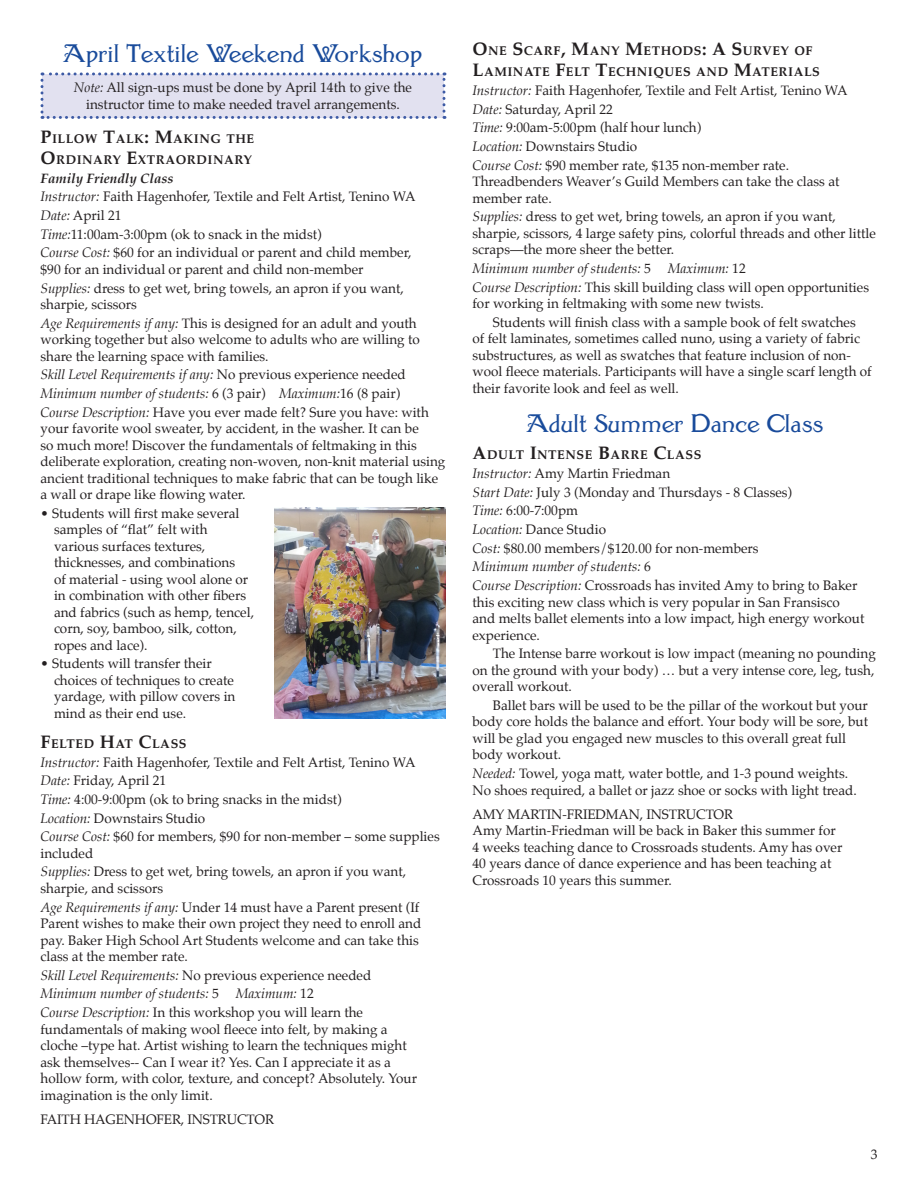
<style>
.page{position:relative;width:918px;height:1188px;background:#fff}
.page>*{position:absolute;margin:0;border:0;box-sizing:border-box;transform-origin:0 0}
.Subhead{font:27px "Giraldon";color:#194b9b}
.Body_no_indent{font:13.5px/16.5px "Palatino";color:#231f20}
.Body_with_indent{font:13.5px/16.5px "Palatino";color:#231f20}
.Bullets{font:13.5px/16.5px "Palatino";color:#231f20}
.Body_no_indent-2{font:italic 13.5px "Palatino";color:#231f20}
.Body_no_indent_no_it{font:13.5px/16.5px "Palatino";color:#231f20}
.instructor_name{font:13.5px "Palatino";letter-spacing:-.01em;color:#231f20}
.Subhead_3{font:italic 700 13.5px "Palatino";color:#231f20}
.Subhead_2{font:700 12.6px/21px "Palatino";letter-spacing:.045em;color:#231f20}
.Body_no_indent_no_it-2{font:700 12.6px/21px "Palatino";letter-spacing:.045em;color:#231f20}
.s1{font-style:italic}
.s2{font-size:18px}
.s3{font-style:normal}
</style>
<div class="page">
<svg style="left:40px;top:72px;width:406px;height:47px"></svg>
<img style="left:274px;top:507px;width:172px;height:211px">
<p class="Subhead" style="left:63px;top:40px;width:361px">April Textile Weekend Workshop</p>
<p class="Body_no_indent" style="left:74px;top:79px;width:340px;text-align:center"><span class="s1">Note:</span> All sign-ups must be done by April 14th to give the instructor time to make needed travel arrangements.</p>
<p class="Body_no_indent_no_it-2" style="left:40px;top:128px;width:215px"><span class="s2">P</span>ILLOW <span class="s2">T</span>ALK<span class="s2">: M</span>AKING THE<br><span class="s2">O</span>RDINARY <span class="s2">E</span>XTRAORDINARY</p>
<p class="Subhead_3" style="left:40px;top:167px;width:135px">Family Friendly Class</p>
<p class="Body_no_indent" style="left:40px;top:188px;width:377px"><span class="s1">Instructor:</span> Faith Hagenhofer, Textile and Felt Artist, Tenino WA</p>
<p class="Body_no_indent" style="left:40px;top:207px;width:83px"><span class="s1">Date:</span> April 21</p>
<p class="Body_no_indent" style="left:40px;top:226px;width:283px"><span class="s1">Time:</span>11:00am-3:00pm (ok to snack in the midst)</p>
<p class="Body_no_indent" style="left:40px;top:244px;width:372px"><span class="s1">Course Cost:</span> $60 for an individual or parent and child member, $90 for an individual or parent and child non-member</p>
<p class="Body_no_indent" style="left:40px;top:280px;width:365px"><span class="s1">Supplies:</span> dress to get wet, bring towels, an apron if you want, sharpie, scissors</p>
<p class="Body_no_indent" style="left:40px;top:315px;width:381px"><span class="s1">Age Requirements if any:</span> This is designed for an adult and youth working together but also welcome to adults who are willing to share the learning space with families.</p>
<p class="Body_no_indent-2" style="left:40px;top:363px;width:367px">Skill Level Requirements if any: <span class="s3">No previous experience needed</span></p>
<p class="Body_no_indent-2" style="left:40px;top:382px;width:361px">Minimum number of students: <span class="s3">6 (3 pair)</span> Maximum:<span class="s3">16 (8 pair)</span></p>
<p class="Body_no_indent" style="left:40px;top:404px;width:407px"><span class="s1">Course Description:</span> Have you ever made felt? Sure you have: with your favorite wool sweater, by accident, in the washer. It can be<br>so much more! Discover the fundamentals of feltmaking in this deliberate exploration, creating non-woven, non-knit material using ancient traditional techniques to make fabric that can be tough like a wall or drape like flowing water.</p>
<p class="Bullets" style="left:54px;top:505px;width:202px;text-indent:-14px">• Students will first make several samples of “flat” felt with various surfaces textures, thicknesses, and combinations<br>of material - using wool alone or in combination with other fibers and fabrics (such as hemp, tencel, corn, soy, bamboo, silk, cotton, ropes and lace).</p>
<p class="Bullets" style="left:54px;top:656px;width:183px;text-indent:-14px">• Students will transfer their choices of techniques to create yardage, with pillow covers in mind as their end use.</p>
<p class="Subhead_2" style="left:40px;top:733px;width:148px"><span class="s2">F</span>ELTED <span class="s2">H</span>AT <span class="s2">C</span>LASS</p>
<p class="Body_no_indent" style="left:40px;top:754px;width:377px"><span class="s1">Instructor:</span> Faith Hagenhofer, Textile and Felt Artist, Tenino WA</p>
<p class="Body_no_indent" style="left:40px;top:772px;width:127px"><span class="s1">Date:</span> Friday, April 21</p>
<p class="Body_no_indent" style="left:40px;top:791px;width:303px"><span class="s1">Time:</span> 4:00-9:00pm (ok to bring snacks in the midst)</p>
<p class="Body_no_indent" style="left:40px;top:810px;width:166px"><span class="s1">Location:</span> Downstairs Studio</p>
<p class="Body_no_indent" style="left:40px;top:828px;width:401px"><span class="s1">Course Cost:</span> $60 for members, $90 for non-member – some supplies included</p>
<p class="Body_no_indent" style="left:40px;top:863px;width:367px"><span class="s1">Supplies:</span> Dress to get wet, bring towels, an apron if you want, sharpie, and scissors</p>
<p class="Body_no_indent" style="left:40px;top:899px;width:382px"><span class="s1">Age Requirements if any:</span> Under 14 must have a Parent present (If Parent wishes to make their own project they need to enroll and pay. Baker High School Art Students welcome and can take this class at the member rate.</p>
<p class="Body_no_indent" style="left:40px;top:967px;width:332px"><span class="s1">Skill Level Requirements:</span> No previous experience needed</p>
<p class="Body_no_indent-2" style="left:40px;top:982px;width:180px">Minimum number of students: <span class="s3">5</span></p>
<p class="Body_no_indent-2" style="left:236px;top:982px;width:79px">Maximum: <span class="s3">12</span></p>
<p class="Body_no_indent" style="left:40px;top:1004px;width:378px"><span class="s1">Course Description:</span> In this workshop you will learn the fundamentals of making wool fleece into felt, by making a cloche –type hat. Artist wishing to learn the techniques might ask themselves-- Can I wear it? Yes. Can I appreciate it as a hollow form, with color, texture, and concept? Absolutely. Your imagination is the only limit.</p>
<p class="instructor_name" style="left:40px;top:1108px;width:235px">FAITH HAGENHOFER, INSTRUCTOR</p>
<p class="Subhead_2" style="left:472px;top:40px;width:349px"><span class="s2">O</span>NE <span class="s2">S</span> CARF<span class="s2">, M</span>ANY <span class="s2">M</span>ETHODS<span class="s2">: A S</span> URVEY OF<br><span class="s2">L</span>AMINATE <span class="s2">F</span>ELT <span class="s2">T</span>ECHNIQUES AND <span class="s2">M</span>ATERIALS</p>
<p class="Body_no_indent" style="left:472px;top:82px;width:377px"><span class="s1">Instructor:</span> Faith Hagenhofer, Textile and Felt Artist, Tenino WA</p>
<p class="Body_no_indent" style="left:472px;top:101px;width:142px"><span class="s1">Date:</span> Saturday, April 22</p>
<p class="Body_no_indent" style="left:472px;top:119px;width:230px"><span class="s1">Time:</span> 9:00am-5:00pm (half hour lunch)</p>
<p class="Body_no_indent" style="left:472px;top:138px;width:166px"><span class="s1">Location:</span> Downstairs Studio</p>
<p class="Body_no_indent" style="left:472px;top:157px;width:369px"><span class="s1">Course Cost:</span> $90 member rate, $135 non-member rate.<br>Threadbenders Weaver’s Guild Members can take the class at member rate.</p>
<p class="Body_no_indent" style="left:472px;top:208px;width:405px"><span class="s1">Supplies:</span> dress to get wet, bring towels, an apron if you want, sharpie, scissors, 4 large safety pins, colorful threads and other little scraps—the more sheer the better.</p>
<p class="Body_no_indent-2" style="left:472px;top:257px;width:180px">Minimum number of students: <span class="s3">5</span></p>
<p class="Body_no_indent-2" style="left:668px;top:257px;width:79px">Maximum: <span class="s3">12</span></p>
<p class="Body_no_indent" style="left:472px;top:279px;width:398px"><span class="s1">Course Description:</span> This skill building class will open opportunities for working in feltmaking with some new twists.</p>
<p class="Body_with_indent" style="left:472px;top:314px;width:401px;text-indent:20px">Students will finish class with a sample book of felt swatches<br>of felt laminates, sometimes called nuno, using a variety of fabric substructures, as well as swatches that feature inclusion of non&shy;wool fleece materials. Participants will have a single scarf length of their favorite look and feel as well.</p>
<p class="Subhead" style="left:526px;top:409px;width:299px">Adult Summer Dance Class</p>
<p class="Subhead_2" style="left:472px;top:444px;width:231px"><span class="s2">A</span>DULT <span class="s2">I</span>NTENSE <span class="s2">B</span>ARRE <span class="s2">C</span>LASS</p>
<p class="Body_no_indent" style="left:472px;top:465px;width:199px"><span class="s1">Instructor:</span> Amy Martin Friedman</p>
<p class="Body_no_indent" style="left:472px;top:484px;width:321px"><span class="s1">Start Date:</span> July 3 (Monday and Thursdays - 8 Classes)</p>
<p class="Body_no_indent" style="left:472px;top:502px;width:107px"><span class="s1">Time:</span> 6:00-7:00pm</p>
<p class="Body_no_indent" style="left:472px;top:521px;width:135px"><span class="s1">Location:</span> Dance Studio</p>
<p class="Body_no_indent" style="left:472px;top:540px;width:288px"><span class="s1">Cost:</span> $80.00 members/$120.00 for non-members</p>
<p class="Body_no_indent-2" style="left:472px;top:555px;width:180px">Minimum number of students: <span class="s3">6</span></p>
<p class="Body_no_indent" style="left:472px;top:577px;width:393px"><span class="s1">Course Description:</span> Crossroads has invited Amy to bring to Baker this exciting new class which is very popular in San Fransisco and melts ballet elements into a low impact, high energy workout experience.</p>
<p class="Body_with_indent" style="left:472px;top:645px;width:405px;text-align:justify;text-indent:20px">The Intense barre workout is low impact (meaning no pounding on the ground with your body) … but a very intense core, leg, tush, overall workout.</p>
<p class="Body_with_indent" style="left:472px;top:697px;width:397px;text-indent:20px">Ballet bars will be used to be the pillar of the workout but your body core holds the balance and effort. Your body will be sore, but will be glad you engaged new muscles to this overall great full body workout.</p>
<p class="Body_no_indent" style="left:472px;top:765px;width:386px"><span class="s1">Needed:</span> Towel, yoga matt, water bottle, and 1-3 pound weights.<br>No shoes required, a ballet or jazz shoe or socks with light tread.</p>
<p class="instructor_name" style="left:472px;top:803px;width:262px">AMY MARTIN-FRIEDMAN, INSTRUCTOR</p>
<p class="Body_no_indent_no_it" style="left:472px;top:822px;width:371px">Amy Martin-Friedman will be back in Baker this summer for 4 weeks teaching dance to Crossroads students. Amy has over 40 years dance of dance experience and has been teaching at Crossroads 10 years this summer.</p>
<p class="Body_no_indent_no_it" style="left:871px;top:1146px;width:8px">3</p>
</div>
